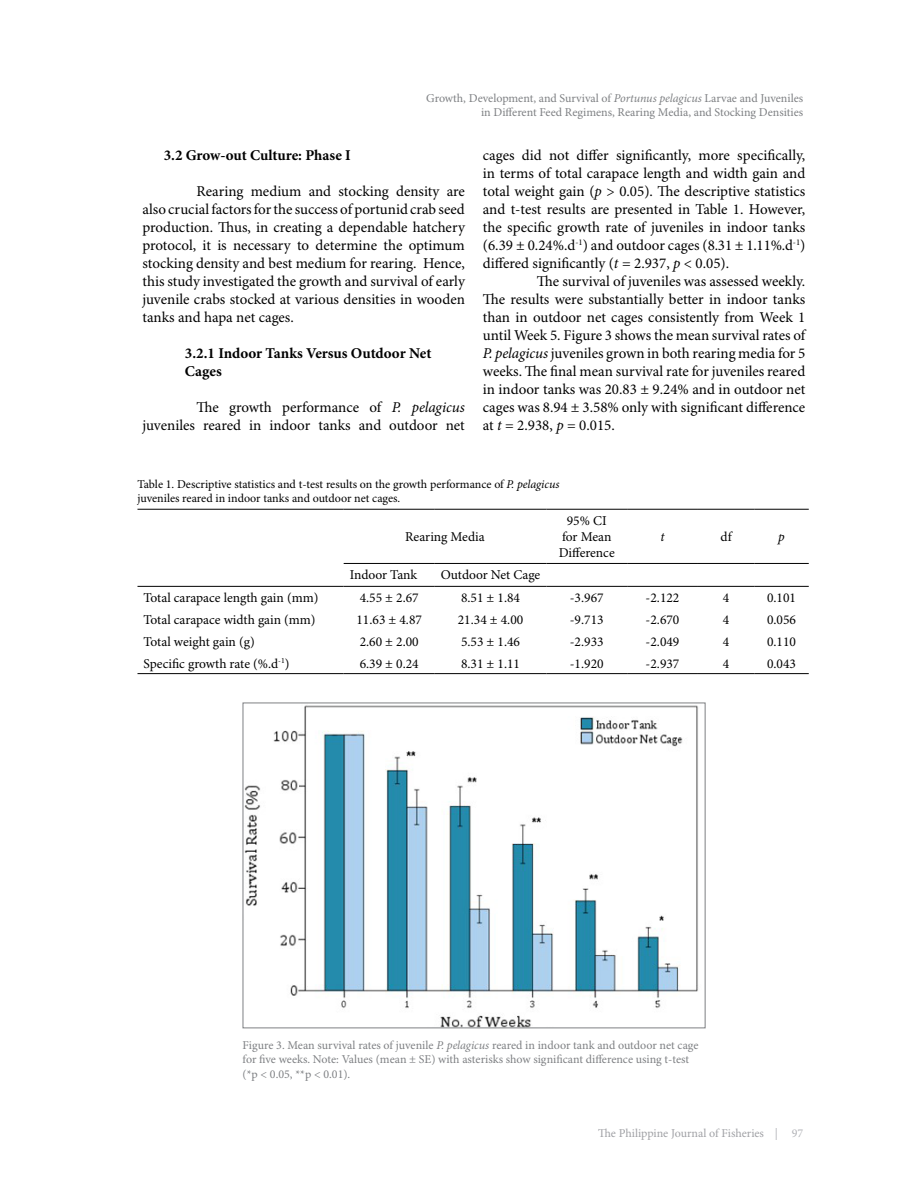
<style>
.page{position:relative;width:918px;height:1188px;background:#fff}
.page>*{position:absolute;margin:0;border:0;box-sizing:border-box;transform-origin:0 0}
.t1{font:15px/18px "Minion Pro";color:#000;text-align:justify}
.t2{font:700 15px/18px "Minion Pro";letter-spacing:-.005em;color:#000}
.t3{font:13.5px/16.2px "Minion Pro";color:#000;text-align:center}
.t4{font:italic 13.5px "Minion Pro";color:#000}
.t5{font:12px/14.4px "Minion Pro";color:#7e8083}
.t6{font:12px "Minion Pro";letter-spacing:-.005em;color:#000}
.t7{font:12px "Minion Pro";color:#a0a1a5}
.s1{font-style:italic}
.s2{color:#b2b3b7}
</style>
<div class="page">
<hr style="left:137px;top:509px;width:207px;height:1px;background:#000">
<hr style="left:344px;top:509px;width:91px;height:1px;background:#000">
<hr style="left:435px;top:509px;width:111px;height:1px;background:#000">
<hr style="left:546px;top:509px;width:81px;height:1px;background:#000">
<hr style="left:627px;top:509px;width:71px;height:1px;background:#000">
<hr style="left:698px;top:509px;width:56px;height:1px;background:#000">
<hr style="left:754px;top:509px;width:55px;height:1px;background:#000">
<hr style="left:344px;top:563px;width:91px;height:1px;background:#000">
<hr style="left:435px;top:563px;width:111px;height:1px;background:#000">
<hr style="left:546px;top:563px;width:81px;height:1px;background:#000">
<hr style="left:627px;top:563px;width:71px;height:1px;background:#000">
<hr style="left:698px;top:563px;width:56px;height:1px;background:#000">
<hr style="left:754px;top:563px;width:55px;height:1px;background:#000">
<hr style="left:137px;top:586px;width:207px;height:1px;background:#000">
<hr style="left:344px;top:586px;width:91px;height:1px;background:#000">
<hr style="left:435px;top:586px;width:111px;height:1px;background:#000">
<hr style="left:546px;top:586px;width:81px;height:1px;background:#000">
<hr style="left:627px;top:586px;width:71px;height:1px;background:#000">
<hr style="left:698px;top:586px;width:56px;height:1px;background:#000">
<hr style="left:754px;top:586px;width:55px;height:1px;background:#000">
<hr style="left:137px;top:673px;width:207px;height:1px;background:#000">
<hr style="left:344px;top:673px;width:91px;height:1px;background:#000">
<hr style="left:435px;top:673px;width:111px;height:1px;background:#000">
<hr style="left:546px;top:673px;width:81px;height:1px;background:#000">
<hr style="left:627px;top:673px;width:71px;height:1px;background:#000">
<hr style="left:698px;top:673px;width:56px;height:1px;background:#000">
<hr style="left:754px;top:673px;width:55px;height:1px;background:#000">
<img style="left:245px;top:705px;width:453px;height:321px">
<div style="left:243px;top:703px;width:463px;height:325px;border:1px solid #7e8083"></div>
<p class="t5" style="left:426px;top:91px;width:378px;text-align:right">Growth, Development, and Survival of <span class="s1">Portunus pelagicus</span> Larvae and Juveniles in Different Feed Regimens, Rearing Media, and Stocking Densities</p>
<p class="t2" style="left:164px;top:146px;width:189px">3.2 Grow-out Culture: Phase I</p>
<p class="t1" style="left:142px;top:183px;width:324px;text-indent:54px">Rearing medium and stocking density are also crucial factors for the success of portunid crab seed production. Thus, in creating a dependable hatchery protocol, it is necessary to determine the optimum stocking density and best medium for rearing. Hence, this study investigated the growth and survival of early juvenile crabs stocked at various densities in wooden tanks and hapa net cages.</p>
<p class="t2" style="left:185px;top:344px;width:248px">3.2.1 Indoor Tanks Versus Outdoor Net<br>Cages</p>
<p class="t1" style="left:142px;top:399px;width:324px;text-align:right">The growth performance of <span class="s1">P. pelagicus </span>juveniles reared in indoor tanks and outdoor net</p>
<p class="t1" style="left:483px;top:147px;width:324px">cages did not differ significantly, more specifically, in terms of total carapace length and width gain and total weight gain (<span class="s1">p</span> &gt; 0.05). The descriptive statistics and t-test results are presented in Table 1. However, the specific growth rate of juveniles in indoor tanks (6.39 ± 0.24%.d<sup>-1</sup>) and outdoor cages (8.31 ± 1.11%.d<sup>-1</sup>) differed significantly (<span class="s1">t</span> = 2.937, <span class="s1">p</span> &lt; 0.05).</p>
<p class="t1" style="left:483px;top:273px;width:324px;text-indent:54px">The survival of juveniles was assessed weekly.<br>The results were substantially better in indoor tanks than in outdoor net cages consistently from Week 1 until Week 5. Figure 3 shows the mean survival rates of <span class="s1">P. pelagicus</span> juveniles grown in both rearing media for 5 weeks. The final mean survival rate for juveniles reared in indoor tanks was 20.83 ± 9.24% and in outdoor net cages was 8.94 ± 3.58% only with significant difference at <span class="s1">t</span> = 2.938, <span class="s1">p</span> = 0.015.</p>
<p class="t6" style="left:137px;top:477px;width:424px">Table 1. Descriptive statistics and t-test results on the growth performance of <span class="s1">P. pelagicus</span></p>
<p class="t6" style="left:137px;top:491px;width:264px">juveniles reared in indoor tanks and outdoor net cages.</p>
<p class="t3" style="left:405px;top:529px;width:81px">Rearing Media</p>
<p class="t3" style="left:350px;top:567px;width:69px">Indoor Tank</p>
<p class="t3" style="left:441px;top:567px;width:101px">Outdoor Net Cage</p>
<p class="t3" style="left:559px;top:513px;width:58px">95% CI for Mean<br>Difference</p>
<p class="t4" style="left:660px;top:528px;width:6px">t</p>
<p class="t3" style="left:721px;top:529px;width:13px">df</p>
<p class="t4" style="left:778px;top:528px;width:8px">p</p>
<p class="t3" style="left:143px;top:590px;width:176px">Total carapace length gain (mm)</p>
<p class="t3" style="left:360px;top:590px;width:60px">4.55 ± 2.67</p>
<p class="t3" style="left:461px;top:590px;width:60px">8.51 ± 1.84</p>
<p class="t3" style="left:570px;top:590px;width:35px">-3.967</p>
<p class="t3" style="left:646px;top:590px;width:35px">-2.122</p>
<p class="t3" style="left:723px;top:590px;width:8px">4</p>
<p class="t3" style="left:767px;top:590px;width:30px">0.101</p>
<p class="t3" style="left:143px;top:612px;width:174px">Total carapace width gain (mm)</p>
<p class="t3" style="left:357px;top:612px;width:67px">11.63 ± 4.87</p>
<p class="t3" style="left:458px;top:612px;width:67px">21.34 ± 4.00</p>
<p class="t3" style="left:570px;top:612px;width:35px">-9.713</p>
<p class="t3" style="left:646px;top:612px;width:35px">-2.670</p>
<p class="t3" style="left:723px;top:612px;width:8px">4</p>
<p class="t3" style="left:767px;top:612px;width:30px">0.056</p>
<p class="t3" style="left:143px;top:634px;width:113px">Total weight gain (g)</p>
<p class="t3" style="left:360px;top:634px;width:60px">2.60 ± 2.00</p>
<p class="t3" style="left:461px;top:634px;width:60px">5.53 ± 1.46</p>
<p class="t3" style="left:570px;top:634px;width:35px">-2.933</p>
<p class="t3" style="left:646px;top:634px;width:35px">-2.049</p>
<p class="t3" style="left:723px;top:634px;width:8px">4</p>
<p class="t3" style="left:767px;top:634px;width:30px">0.110</p>
<p class="t3" style="left:143px;top:656px;width:147px">Specific growth rate (%.d<sup>-1</sup>)</p>
<p class="t3" style="left:360px;top:656px;width:60px">6.39 ± 0.24</p>
<p class="t3" style="left:461px;top:656px;width:60px">8.31 ± 1.11</p>
<p class="t3" style="left:570px;top:656px;width:35px">-1.920</p>
<p class="t3" style="left:646px;top:656px;width:35px">-2.937</p>
<p class="t3" style="left:723px;top:656px;width:8px">4</p>
<p class="t3" style="left:767px;top:656px;width:30px">0.043</p>
<p class="t5" style="left:243px;top:1038px;width:457px">Figure 3. Mean survival rates of juvenile <span class="s1">P. pelagicus</span> reared in indoor tank and outdoor net cage for five weeks. Note: Values (mean ± SE) with asterisks show significant difference using t-test (*p &lt; 0.05, **p &lt; 0.01).</p>
<p class="t7" style="left:598px;top:1126px;width:207px">The Philippine Journal of Fisheries <span class="s2">| 97</span></p>
</div>
